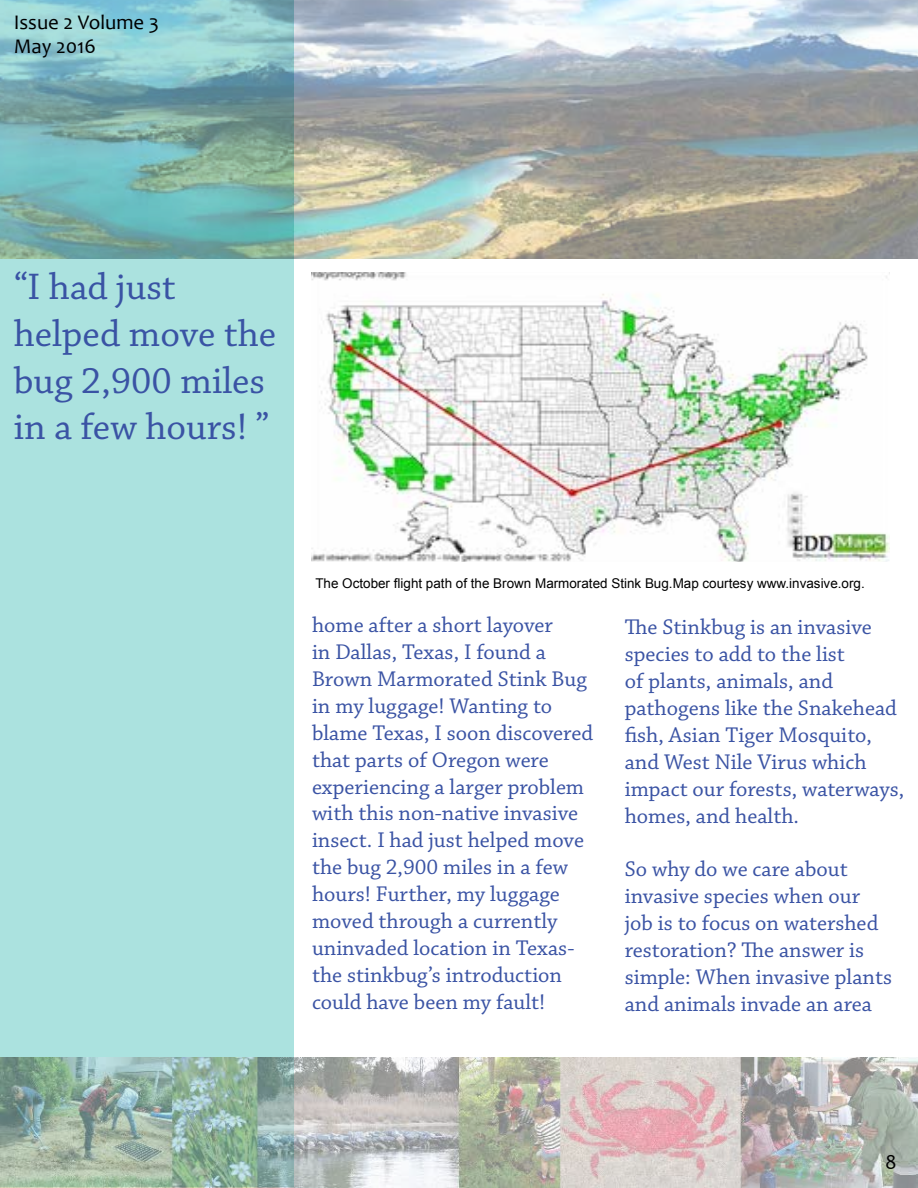
<style>
.page{position:relative;width:918px;height:1188px;background:#fff}
.page>*{position:absolute;margin:0;border:0;box-sizing:border-box;transform-origin:0 0}
.t1{font:38.85px/46.7px "Chaparral Pro";color:#3a53a4}
.t2{font:22.35px/26.8px "Chaparral Pro";color:#3a53a4}
.t3{font:20.85px "Candara";color:#000}
.t4{font:13.5px "Arial";color:#000}
</style>
<div class="page">
<div style="left:1px;top:0;width:293px;height:1187px;background:#abe2df"></div>
<img style="left:0;top:1058px;width:918px;height:130px">
<img style="left:0;top:1px;width:918px;height:258px">
<img style="left:311px;top:272px;width:578px;height:290px">
<p class="t3" style="left:14px;top:9px;width:147px">Issue 2 Volume 3</p>
<p class="t3" style="left:14px;top:33px;width:84px">May 2016</p>
<h1 class="t1" style="left:14px;top:265px;width:264px">“I had just helped move the bug 2,900 miles in a few hours! ”</h1>
<p class="t4" style="left:315px;top:574px;width:551px">The October flight path of the Brown Marmorated Stink Bug.Map courtesy www.invasive.org.</p>
<p class="t2" style="left:625px;top:615px;width:281px">The Stinkbug is an invasive species to add to the list<br>of plants, animals, and pathogens like the Snakehead fish, Asian Tiger Mosquito, and West Nile Virus which impact our forests, waterways, homes, and health.</p>
<p class="t2" style="left:625px;top:857px;width:269px">So why do we care about invasive species when our job is to focus on watershed restoration? The answer is simple: When invasive plants and animals invade an area</p>
<p class="t2" style="left:312px;top:613px;width:283px">home after a short layover<br>in Dallas, Texas, I found a<br>Brown Marmorated Stink Bug in my luggage! Wanting to blame Texas, I soon discovered that parts of Oregon were experiencing a larger problem with this non-native invasive insect. I had just helped move the bug 2,900 miles in a few hours! Further, my luggage moved through a currently uninvaded location in Texas&shy;the stinkbug’s introduction could have been my fault!</p>
<p class="t3" style="left:885px;top:1149px;width:13px">8</p>
</div>
